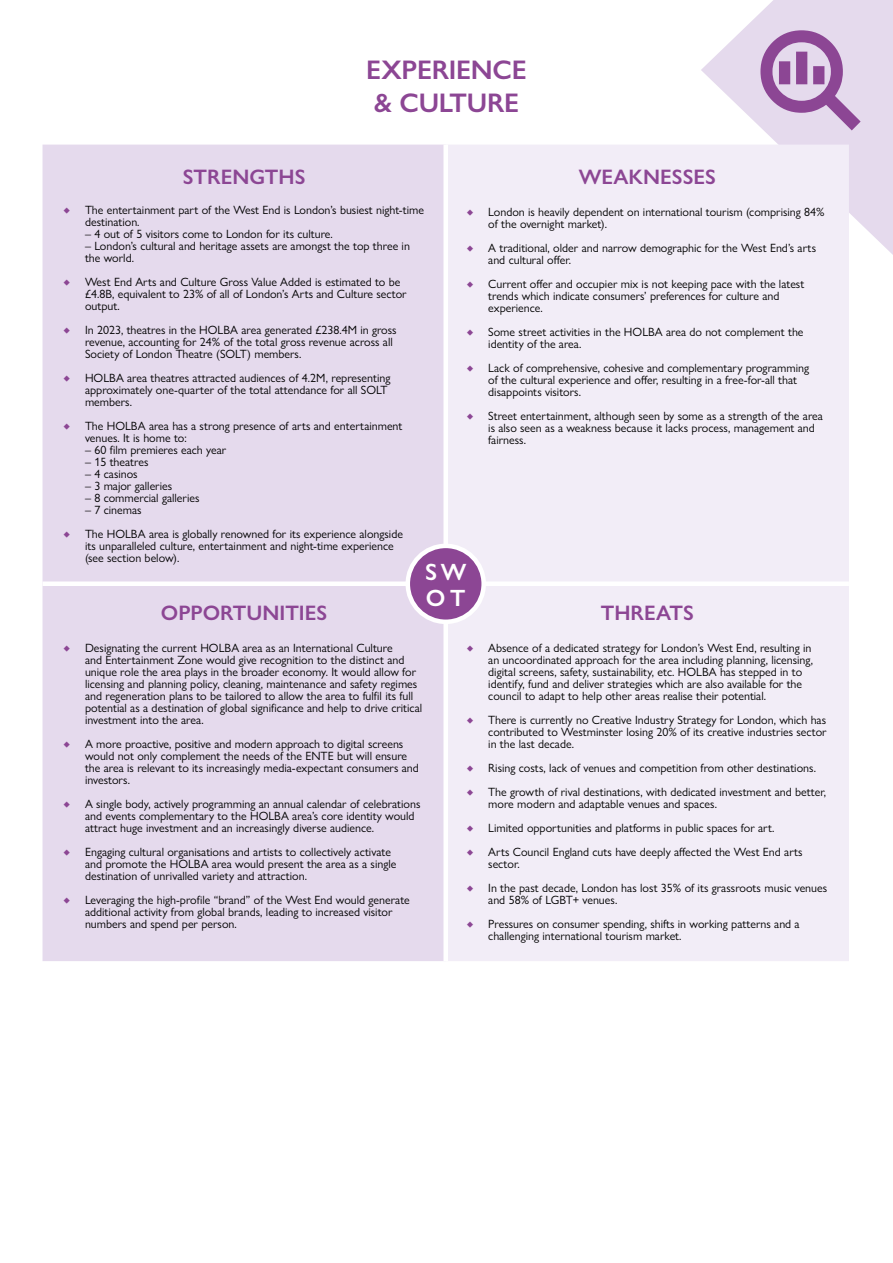
<style>
.page{position:relative;width:893px;height:1263px;background:#fff}
.page>*{position:absolute;margin:0;border:0;box-sizing:border-box;transform-origin:0 0}
.t1{font:600 27px/33px "Gill Sans Nova";letter-spacing:-.01em;color:#8c4694}
.t2{font:600 23.7px/26px "Gill Sans Nova";color:#fff}
.t3{font:600 21px "Gill Sans Nova";color:#8c4694}
.t4{font:12px/12px "Gill Sans Nova";color:#000}
.t5{font:12px "Proxima Sera";color:#8c4694}
</style>
<div class="page">
<svg style="left:701px;top:0;width:192px;height:255px;fill:#e5daed"></svg>
<svg style="left:760px;top:30px;width:101px;height:100px;background:#c29fca"></svg>
<div style="left:43px;top:145px;width:400px;height:816px;background:#e5daed"></div>
<div style="left:448px;top:145px;width:401px;height:816px;background:#f2edf7"></div>
<div style="left:43px;top:581px;width:403px;height:5px;background:#fff"></div>
<div style="left:446px;top:581px;width:403px;height:5px;background:#fff"></div>
<div style="left:408px;top:546px;width:76px;height:76px;background:#8c4694;border-radius:50%"></div>
<div style="left:406px;top:544px;width:80px;height:80px;border:4px solid #fff;border-radius:50%"></div>
<h3 class="t3" style="left:183px;top:164px;width:124px">STRENGTHS</h3>
<h1 class="t1" style="left:366px;top:53px;width:162px">EXPERIENCE &amp; CULTURE</h1>
<h3 class="t3" style="left:579px;top:164px;width:139px">WEAKNESSES</h3>
<p class="t5" style="left:64px;top:201px;width:8px">♦</p>
<p class="t4" style="left:85px;top:204px;width:340px">The entertainment part of the West End is London’s busiest night-time destination.</p>
<p class="t4" style="left:85px;top:228px;width:249px">– 4 out of 5 visitors come to London for its culture.</p>
<p class="t4" style="left:85px;top:240px;width:326px">– London’s cultural and heritage assets are amongst the top three in the world.</p>
<p class="t5" style="left:64px;top:273px;width:8px">♦</p>
<p class="t4" style="left:85px;top:276px;width:323px">West End Arts and Culture Gross Value Added is estimated to be £4.8B, equivalent to 23% of all of London’s Arts and Culture sector output.</p>
<p class="t5" style="left:64px;top:321px;width:8px">♦</p>
<p class="t4" style="left:85px;top:324px;width:313px">In 2023, theatres in the HOLBA area generated £238.4M in gross revenue, accounting for 24% of the total gross revenue across all<br>Society of London Theatre (SOLT) members.</p>
<p class="t5" style="left:64px;top:369px;width:8px">♦</p>
<p class="t4" style="left:85px;top:372px;width:307px">HOLBA area theatres attracted audiences of 4.2M, representing approximately one-quarter of the total attendance for all SOLT members.</p>
<p class="t5" style="left:64px;top:417px;width:8px">♦</p>
<p class="t4" style="left:85px;top:420px;width:319px">The HOLBA area has a strong presence of arts and entertainment venues. It is home to:</p>
<p class="t4" style="left:85px;top:444px;width:143px">– 60 film premieres each year</p>
<p class="t4" style="left:85px;top:456px;width:65px">– 15 theatres</p>
<p class="t4" style="left:85px;top:468px;width:54px">– 4 casinos</p>
<p class="t4" style="left:85px;top:480px;width:89px">– 3 major galleries</p>
<p class="t4" style="left:85px;top:492px;width:116px">– 8 commercial galleries</p>
<p class="t4" style="left:85px;top:504px;width:58px">– 7 cinemas</p>
<p class="t5" style="left:64px;top:525px;width:8px">♦</p>
<p class="t4" style="left:85px;top:528px;width:319px">The HOLBA area is globally renowned for its experience alongside its unparalleled culture, entertainment and night-time experience (see section below).</p>
<p class="t5" style="left:467px;top:202px;width:8px">♦</p>
<p class="t4" style="left:488px;top:206px;width:338px">London is heavily dependent on international tourism (comprising 84% of the overnight market).</p>
<p class="t5" style="left:467px;top:238px;width:8px">♦</p>
<p class="t4" style="left:488px;top:242px;width:329px">A traditional, older and narrow demographic for the West End’s arts and cultural offer.</p>
<p class="t5" style="left:467px;top:274px;width:8px">♦</p>
<p class="t4" style="left:488px;top:278px;width:318px">Current offer and occupier mix is not keeping pace with the latest trends which indicate consumers’ preferences for culture and experience.</p>
<p class="t5" style="left:467px;top:322px;width:8px">♦</p>
<p class="t4" style="left:488px;top:326px;width:317px">Some street activities in the HOLBA area do not complement the identity of the area.</p>
<p class="t5" style="left:467px;top:358px;width:8px">♦</p>
<p class="t4" style="left:488px;top:362px;width:322px">Lack of comprehensive, cohesive and complementary programming of the cultural experience and offer, resulting in a free-for-all that disappoints visitors.</p>
<p class="t5" style="left:467px;top:406px;width:8px">♦</p>
<p class="t4" style="left:488px;top:410px;width:336px">Street entertainment, although seen by some as a strength of the area is also seen as a weakness because it lacks process, management and fairness.</p>
<h2 class="t2" style="left:425px;top:559px;width:43px">SW<br>OT</h2>
<h3 class="t3" style="left:161px;top:600px;width:168px">OPPORTUNITIES</h3>
<h3 class="t3" style="left:601px;top:600px;width:95px">THREATS</h3>
<p class="t5" style="left:64px;top:638px;width:8px">♦</p>
<p class="t4" style="left:85px;top:642px;width:339px">Designating the current HOLBA area as an International Culture<br>and Entertainment Zone would give recognition to the distinct and unique role the area plays in the broader economy. It would allow for licensing and planning policy, cleaning, maintenance and safety regimes and regeneration plans to be tailored to allow the area to fulfil its full potential as a destination of global significance and help to drive critical investment into the area.</p>
<p class="t5" style="left:64px;top:734px;width:8px">♦</p>
<p class="t4" style="left:85px;top:738px;width:335px">A more proactive, positive and modern approach to digital screens would not only complement the needs of the ENTE but will ensure the area is relevant to its increasingly media-expectant consumers and investors.</p>
<p class="t5" style="left:64px;top:794px;width:8px">♦</p>
<p class="t4" style="left:85px;top:798px;width:337px">A single body, actively programming an annual calendar of celebrations and events complementary to the HOLBA area’s core identity would attract huge investment and an increasingly diverse audience.</p>
<p class="t5" style="left:64px;top:842px;width:8px">♦</p>
<p class="t4" style="left:85px;top:846px;width:313px">Engaging cultural organisations and artists to collectively activate and promote the HOLBA area would present the area as a single destination of unrivalled variety and attraction.</p>
<p class="t5" style="left:64px;top:890px;width:8px">♦</p>
<p class="t4" style="left:85px;top:894px;width:326px">Leveraging the high-profile “brand” of the West End would generate additional activity from global brands, leading to increased visitor numbers and spend per person.</p>
<p class="t5" style="left:467px;top:638px;width:8px">♦</p>
<p class="t4" style="left:488px;top:642px;width:326px">Absence of a dedicated strategy for London’s West End, resulting in an uncoordinated approach for the area including planning, licensing, digital screens, safety, sustainability, etc. HOLBA has stepped in to identify, fund and deliver strategies which are also available for the council to adapt to help other areas realise their potential.</p>
<p class="t5" style="left:467px;top:710px;width:8px">♦</p>
<p class="t4" style="left:488px;top:714px;width:340px;text-align:justify">There is currently no Creative Industry Strategy for London, which has contributed to Westminster losing 20% of its creative industries sector in the last decade.</p>
<p class="t5" style="left:467px;top:758px;width:8px">♦</p>
<p class="t4" style="left:488px;top:762px;width:329px">Rising costs, lack of venues and competition from other destinations.</p>
<p class="t5" style="left:467px;top:782px;width:8px">♦</p>
<p class="t4" style="left:488px;top:786px;width:339px">The growth of rival destinations, with dedicated investment and better, more modern and adaptable venues and spaces.</p>
<p class="t5" style="left:467px;top:818px;width:8px">♦</p>
<p class="t4" style="left:488px;top:822px;width:288px">Limited opportunities and platforms in public spaces for art.</p>
<p class="t5" style="left:467px;top:842px;width:8px">♦</p>
<p class="t4" style="left:488px;top:846px;width:316px">Arts Council England cuts have deeply affected the West End arts sector.</p>
<p class="t5" style="left:467px;top:878px;width:8px">♦</p>
<p class="t4" style="left:488px;top:882px;width:340px">In the past decade, London has lost 35% of its grassroots music venues and 58% of LGBT+ venues.</p>
<p class="t5" style="left:467px;top:914px;width:8px">♦</p>
<p class="t4" style="left:488px;top:918px;width:313px">Pressures on consumer spending, shifts in working patterns and a challenging international tourism market.</p>
</div>
